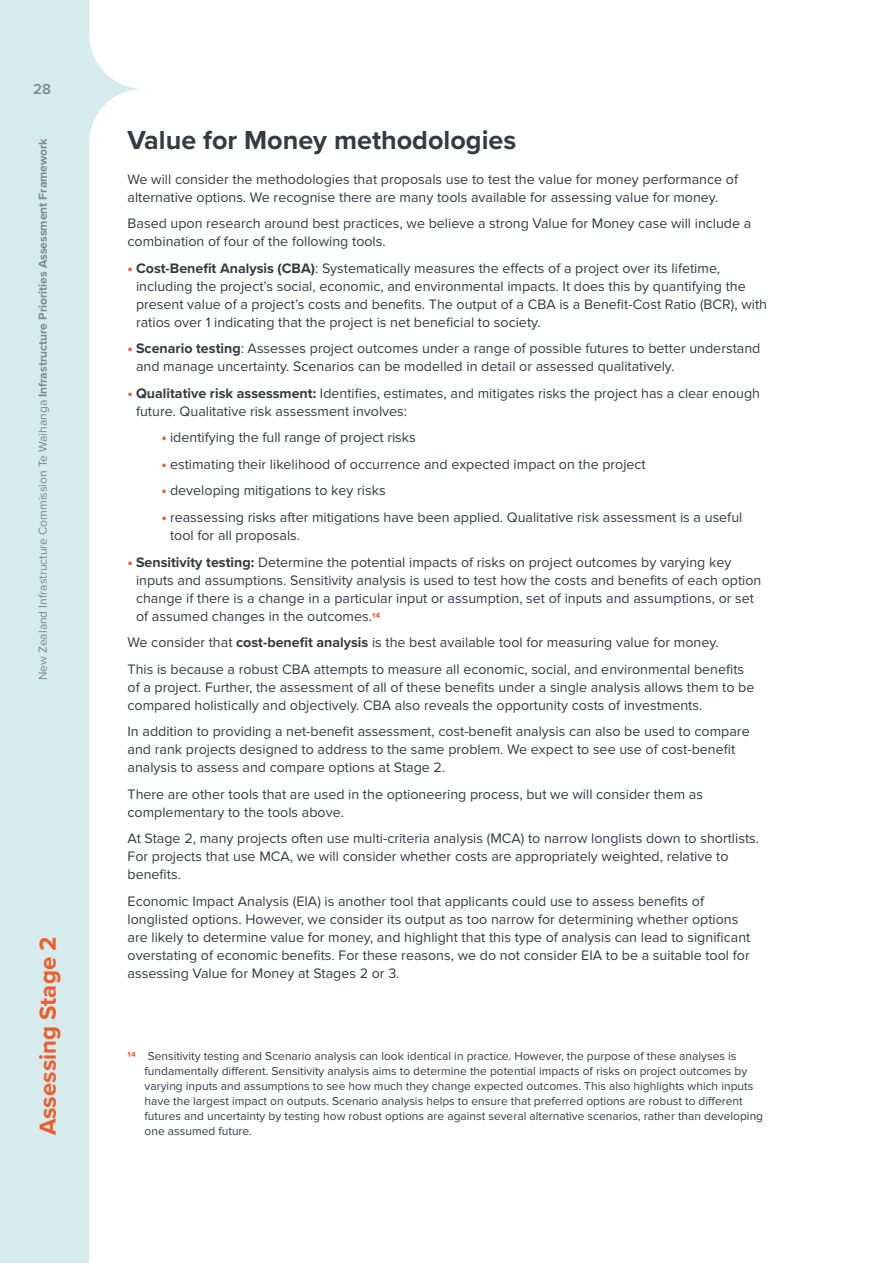
<style>
.page{position:relative;width:893px;height:1263px;background:#fff}
.page>*{position:absolute;margin:0;border:0;box-sizing:border-box;transform-origin:0 0}
.t1{font:700 27px "Proxima Nova";color:#333c42}
.t2{font:700 24px "Proxima Nova";color:#f15a29}
.t3{font:600 15px "Proxima Nova";color:#7e8890}
.t4{font:14.25px/18px "Proxima Nova";color:#333c42}
.t5{font:12px/15px "Proxima Nova";color:#333c42}
.t6{font:12px "Proxima Nova";color:#7e8890}
.s1{font-weight:700}
.s2{font-weight:700;font-size:15px;color:#f15a29}
.s3{font-weight:700;font-size:12px;color:#f15a29}
.s4{font-weight:700;color:#f15a29}
</style>
<div class="page">
<div style="left:0;top:0;width:149px;height:1263px;background:#d5ebed"></div>
<div style="left:89px;top:89px;width:60px;height:1174px;background:#fff"></div>
<svg style="left:89px;top:0;width:60px;height:89px;background:#f9fcfc"></svg>
<p class="t3" style="left:33px;top:80px;width:19px">28</p>
<p class="t6" style="left:36px;top:680px;width:544px;rotate:-90deg">New Zealand Infrastructure Commission Te Waihanga <span class="s1">Infrastructure Priorities Assessment Framework</span></p>
<h2 class="t2" style="left:34px;top:1135px;width:200px;rotate:-90deg">Assessing Stage 2</h2>
<h1 class="t1" style="left:128px;top:124px;width:390px">Value for Money methodologies</h1>
<p class="t4" style="left:128px;top:170px;width:612px">We will consider the methodologies that proposals use to test the value for money performance of alternative options. We recognise there are many tools available for assessing value for money.</p>
<p class="t4" style="left:128px;top:215px;width:625px">Based upon research around best practices, we believe a strong Value for Money case will include a combination of four of the following tools.</p>
<p class="t4" style="left:136px;top:259px;width:632px;text-indent:-9px"><span class="s2">•</span> <span class="s1">Cost-Benefit Analysis (CBA)</span>: Systematically measures the effects of a project over its lifetime, including the project’s social, economic, and environmental impacts. It does this by quantifying the present value of a project’s costs and benefits. The output of a CBA is a Benefit-Cost Ratio (BCR), with ratios over 1 indicating that the project is net beneficial to society.</p>
<p class="t4" style="left:136px;top:340px;width:626px;text-indent:-9px"><span class="s2">•</span> <span class="s1">Scenario testing</span>: Assesses project outcomes under a range of possible futures to better understand and manage uncertainty. Scenarios can be modelled in detail or assessed qualitatively.</p>
<p class="t4" style="left:136px;top:384px;width:626px;text-indent:-9px"><span class="s2">•</span> <span class="s1">Qualitative risk assessment:</span> Identifies, estimates, and mitigates risks the project has a clear enough future. Qualitative risk assessment involves:</p>
<p class="t4" style="left:162px;top:429px;width:256px"><span class="s2">•</span> identifying the full range of project risks</p>
<p class="t4" style="left:162px;top:455px;width:486px"><span class="s2">•</span> estimating their likelihood of occurrence and expected impact on the project</p>
<p class="t4" style="left:162px;top:482px;width:226px"><span class="s2">•</span> developing mitigations to key risks</p>
<p class="t4" style="left:170px;top:508px;width:574px;text-indent:-9px"><span class="s2">•</span> reassessing risks after mitigations have been applied. Qualitative risk assessment is a useful tool for all proposals.</p>
<p class="t4" style="left:136px;top:553px;width:627px;text-indent:-9px"><span class="s2">•</span> <span class="s1">Sensitivity testing:</span> Determine the potential impacts of risks on project outcomes by varying key inputs and assumptions. Sensitivity analysis is used to test how the costs and benefits of each option change if there is a change in a particular input or assumption, set of inputs and assumptions, or set of assumed changes in the outcomes.<span class="s3">14</span></p>
<p class="t4" style="left:128px;top:629px;width:618px;line-height:26.5px">We consider that <span class="s1">cost-benefit analysis</span> is the best available tool for measuring value for money.<br>This is because a robust CBA attempts to measure all economic, social, and environmental benefits</p>
<p class="t4" style="left:128px;top:678px;width:628px">of a project. Further, the assessment of all of these benefits under a single analysis allows them to be compared holistically and objectively. CBA also reveals the opportunity costs of investments.</p>
<p class="t4" style="left:128px;top:722px;width:624px">In addition to providing a net-benefit assessment, cost-benefit analysis can also be used to compare and rank projects designed to address to the same problem. We expect to see use of cost-benefit analysis to assess and compare options at Stage 2.</p>
<p class="t4" style="left:128px;top:785px;width:577px">There are other tools that are used in the optioneering process, but we will consider them as complementary to the tools above.</p>
<p class="t4" style="left:128px;top:829px;width:633px">At Stage 2, many projects often use multi-criteria analysis (MCA) to narrow longlists down to shortlists.<br>For projects that use MCA, we will consider whether costs are appropriately weighted, relative to benefits.</p>
<p class="t4" style="left:128px;top:892px;width:624px">Economic Impact Analysis (EIA) is another tool that applicants could use to assess benefits of longlisted options. However, we consider its output as too narrow for determining whether options are likely to determine value for money, and highlight that this type of analysis can lead to significant overstating of economic benefits. For these reasons, we do not consider EIA to be a suitable tool for assessing Value for Money at Stages 2 or 3.</p>
<p class="t5" style="left:145px;top:1049px;width:620px;text-indent:-17px"><span class="s4">14</span> Sensitivity testing and Scenario analysis can look identical in practice. However, the purpose of these analyses is fundamentally different. Sensitivity analysis aims to determine the potential impacts of risks on project outcomes by varying inputs and assumptions to see how much they change expected outcomes. This also highlights which inputs have the largest impact on outputs. Scenario analysis helps to ensure that preferred options are robust to different futures and uncertainty by testing how robust options are against several alternative scenarios, rather than developing</p>
<p class="t5" style="left:145px;top:1124px;width:109px">one assumed future.</p>
</div>
